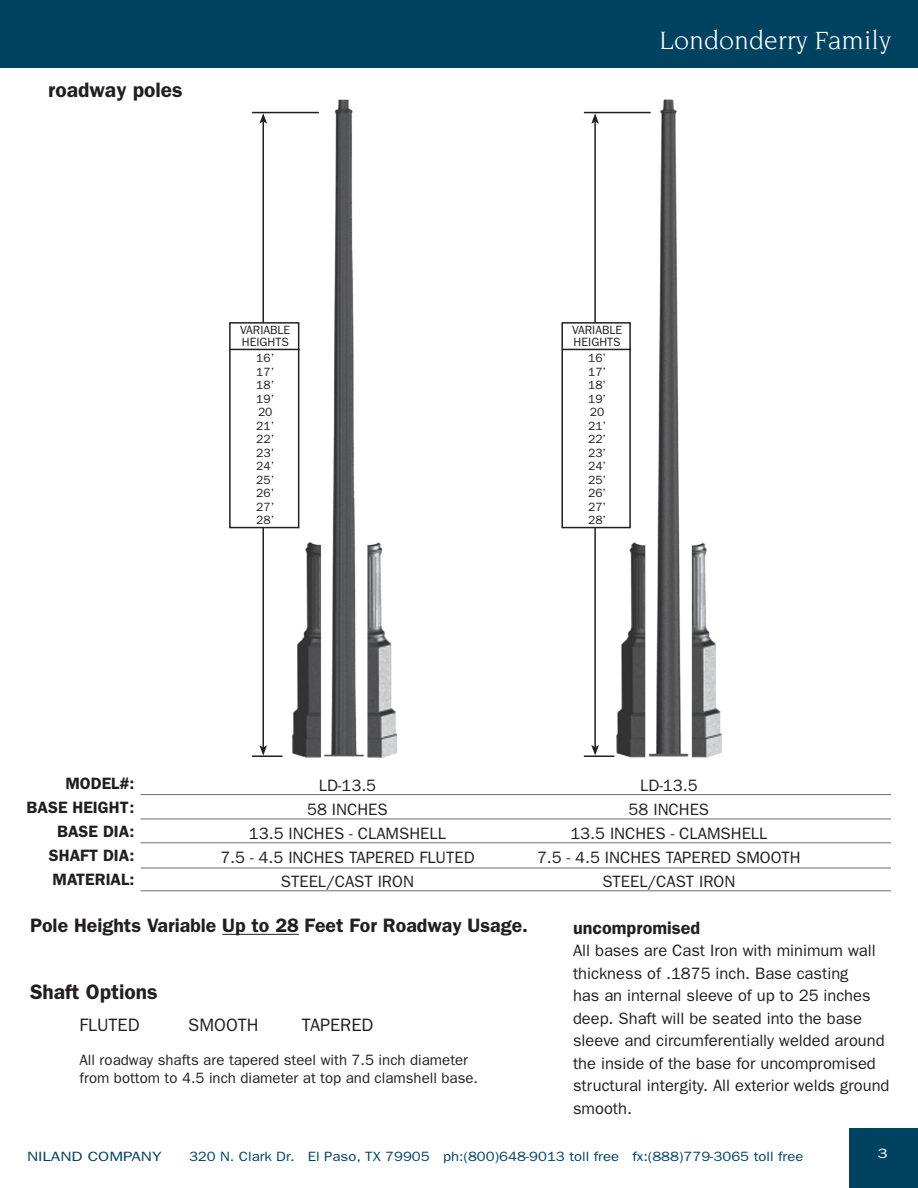
<style>
.page{position:relative;width:918px;height:1188px;background:#fff}
.page>*{position:absolute;margin:0;border:0;box-sizing:border-box;transform-origin:0 0}
.t1{font:27px "Novarese";color:#fff}
.t2{font:600 21px "Franklin Gothic";color:#231f20}
.t3{font:600 19.5px "Franklin Gothic";color:#231f20}
.t4{font:18px "Franklin Gothic";color:#231f20}
.t5{font:600 18px "Franklin Gothic";color:#231f20}
.t6{font:16.5px/24px "Franklin Gothic";color:#231f20;text-align:center}
.t7{font:600 16.5px/24px "Franklin Gothic";color:#231f20;text-align:right}
.t8{font:15px/18px "Franklin Gothic";color:#231f20}
.t9{font:13.5px "Franklin Gothic";color:#004260;scale:1.1 1}
.t10{font:13.5px "Franklin Gothic";color:#004260;scale:1.25 1}
.t11{font:13.5px "Franklin Gothic";color:#fff;scale:1.25 1}
.t12{font:12px/13.5px "Franklin Gothic";color:#231f20}
</style>
<div class="page">
<div style="left:0;top:0;width:918px;height:68px;background:#004260"></div>
<div style="left:849px;top:1129px;width:69px;height:59px;background:#004260"></div>
<img style="left:292px;top:99px;width:106px;height:658px">
<hr style="left:222px;top:934px;width:77px;height:1px;background:#231f20">
<hr style="left:141px;top:794px;width:750px;height:1px;background:#6c6d70">
<hr style="left:141px;top:819px;width:750px;height:1px;background:#6c6d70">
<hr style="left:141px;top:842px;width:750px;height:1px;background:#6c6d70">
<hr style="left:141px;top:868px;width:750px;height:1px;background:#6c6d70">
<img style="left:616px;top:99px;width:106px;height:659px">
<hr style="left:252px;top:112px;width:67px;height:1px;background:#231f20">
<hr style="left:262px;top:121px;width:2px;height:626px;background:#231f20">
<svg style="left:259px;top:113px;width:8px;height:11px"></svg>
<svg style="left:259px;top:745px;width:8px;height:10px"></svg>
<hr style="left:252px;top:755px;width:30px;height:2px;background:#231f20">
<div style="left:230px;top:323px;width:69px;height:205px;background:#fff"></div>
<div style="left:229px;top:322px;width:70px;height:206px;border:2px solid #231f20"></div>
<hr style="left:230px;top:349px;width:70px;height:1px;background:#231f20">
<hr style="left:584px;top:112px;width:67px;height:1px;background:#231f20">
<hr style="left:594px;top:122px;width:2px;height:625px;background:#231f20">
<svg style="left:591px;top:113px;width:8px;height:11px"></svg>
<svg style="left:591px;top:745px;width:8px;height:10px"></svg>
<hr style="left:584px;top:755px;width:30px;height:2px;background:#231f20">
<div style="left:562px;top:323px;width:68px;height:205px;background:#fff"></div>
<div style="left:561px;top:322px;width:70px;height:206px;border:2px solid #231f20"></div>
<hr style="left:562px;top:349px;width:69px;height:1px;background:#231f20">
<hr style="left:141px;top:890px;width:750px;height:1px;background:#6c6d70">
<p class="t2" style="left:48px;top:77px;width:136px">roadway poles</p>
<p class="t12" style="left:240px;top:324px;width:52px;line-height:12px">VARIABLE<br>HEIGHTS</p>
<p class="t12" style="left:256px;top:351px;width:19px">16’<br>17’<br>18’<br>19’<br>20<br>21’<br>22’<br>23’<br>24’<br>25’<br>26’<br>27’<br>28’</p>
<h1 class="t1" style="left:659px;top:26px;width:233px">Londonderry Family</h1>
<p class="t12" style="left:572px;top:324px;width:52px;line-height:12px">VARIABLE<br>HEIGHTS</p>
<p class="t12" style="left:588px;top:351px;width:19px">16’<br>17’<br>18’<br>19’<br>20<br>21’<br>22’<br>23’<br>24’<br>25’<br>26’<br>27’<br>28’</p>
<p class="t7" style="left:27px;top:771px;width:109px">MODEL#:<br>BASE HEIGHT:<br>BASE DIA:<br>SHAFT DIA:<br>MATERIAL:</p>
<p class="t6" style="left:220px;top:773px;width:256px">LD-13.5<br>58 INCHES<br>13.5 INCHES - CLAMSHELL<br>7.5 - 4.5 INCHES TAPERED FLUTED<br>STEEL/CAST IRON</p>
<p class="t6" style="left:537px;top:773px;width:265px">LD-13.5<br>58 INCHES<br>13.5 INCHES - CLAMSHELL<br>7.5 - 4.5 INCHES TAPERED SMOOTH<br>STEEL/CAST IRON</p>
<p class="t3" style="left:30px;top:914px;width:500px">Pole Heights Variable Up to 28 Feet For Roadway Usage.</p>
<p class="t5" style="left:573px;top:917px;width:129px">uncompromised</p>
<p class="t6" style="left:573px;top:939px;width:318px;line-height:22.5px;text-align:left">All bases are Cast Iron with minimum wall thickness of .1875 inch. Base casting<br>has an internal sleeve of up to 25 inches deep. Shaft will be seated into the base sleeve and circumferentially welded around the inside of the base for uncompromised structural intergity. All exterior welds ground smooth.</p>
<p class="t2" style="left:30px;top:979px;width:129px">Shaft Options</p>
<p class="t4" style="left:80px;top:1015px;width:62px">FLUTED</p>
<p class="t4" style="left:188px;top:1015px;width:72px">SMOOTH</p>
<p class="t4" style="left:302px;top:1015px;width:73px">TAPERED</p>
<p class="t8" style="left:80px;top:1051px;width:400px">All roadway shafts are tapered steel with 7.5 inch diameter from bottom to 4.5 inch diameter at top and clamshell base.</p>
<p class="t10" style="left:27px;top:1149px;width:109px">NILAND COMPANY</p>
<p class="t9" style="left:189px;top:1149px;width:560px">320 N. Clark Dr. El Paso, TX 79905 ph:(800)648-9013 toll free fx:(888)779-3065 toll free</p>
<p class="t11" style="left:878px;top:1145px;width:10px">3</p>
</div>
